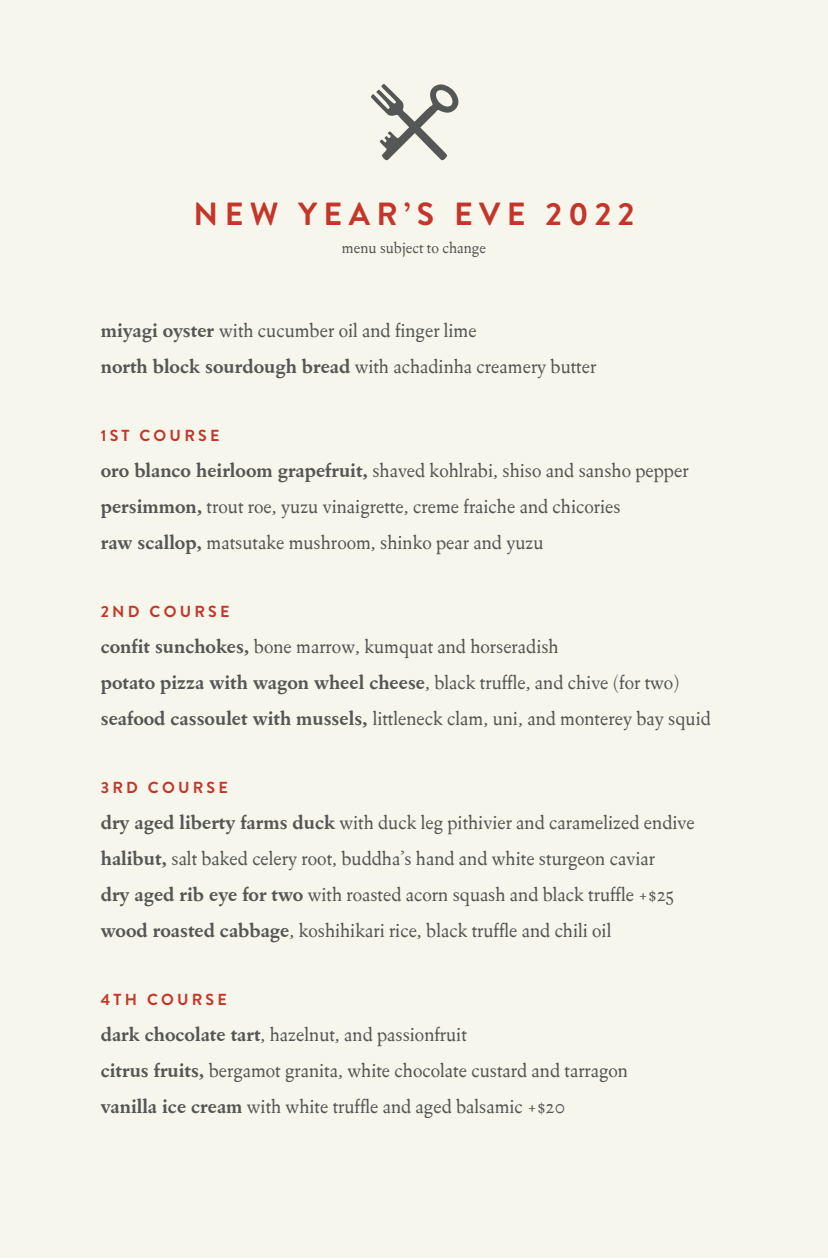
<style>
.page{position:relative;width:828px;height:1260px;background:#fff}
.page>*{position:absolute;margin:0;border:0;box-sizing:border-box;transform-origin:0 0}
.t1{font:700 32px "Brandon Grotesque";letter-spacing:.2em;color:#c43629}
.t2{font:20px "Eldorado Text";color:#555756}
.t3{font:700 20px "Eldorado";color:#555756}
.t4{font:700 16px "Brandon Grotesque";letter-spacing:.2em;color:#c43629}
.t5{font:16px "Eldorado Text";color:#555756}
.s1{font-family:"Eldorado";font-weight:700}
.s2{font-family:"Eldorado Text";font-weight:400}
</style>
<div class="page">
<div style="left:0;top:0;width:828px;height:1258px;background:#f7f6ec"></div>
<svg style="left:371px;top:84px;width:88px;height:77px"></svg>
<p class="t1" style="left:194px;top:191px;width:442px">NEW YEAR’S EVE 2022</p>
<p class="t5" style="left:342px;top:238px;width:146px">menu subject to change</p>
<p class="t2" style="left:101px;top:318px;width:377px"><span class="s1">miyagi oyster</span> with cucumber oil and finger lime</p>
<p class="t2" style="left:101px;top:354px;width:497px"><span class="s1">north block sourdough bread</span> with achadinha creamery butter</p>
<p class="t4" style="left:101px;top:424px;width:120px">1ST COURSE</p>
<p class="t2" style="left:101px;top:458px;width:589px"><span class="s1">oro blanco heirloom grapefruit,</span> shaved kohlrabi, shiso and sansho pepper</p>
<p class="t2" style="left:101px;top:494px;width:521px"><span class="s1">persimmon,</span> trout roe, yuzu vinaigrette, creme fraiche and chicories</p>
<p class="t2" style="left:101px;top:530px;width:444px"><span class="s1">raw scallop,</span> matsutake mushroom, shinko pear and yuzu</p>
<p class="t4" style="left:101px;top:600px;width:130px">2ND COURSE</p>
<p class="t2" style="left:101px;top:634px;width:459px"><span class="s1">confit sunchokes,</span> bone marrow, kumquat and horseradish</p>
<p class="t3" style="left:101px;top:670px;width:580px">potato pizza with wagon wheel cheese<span class="s2">, black truffle, and chive (for two)</span></p>
<p class="t2" style="left:101px;top:706px;width:612px"><span class="s1">seafood cassoulet with mussels,</span> littleneck clam, uni, and monterey bay squid</p>
<p class="t4" style="left:101px;top:776px;width:129px">3RD COURSE</p>
<p class="t2" style="left:101px;top:810px;width:595px"><span class="s1">dry aged liberty farms duck</span> with duck leg pithivier and caramelized endive</p>
<p class="t2" style="left:101px;top:846px;width:556px"><span class="s1">halibut,</span> salt baked celery root, buddha’s hand and white sturgeon caviar</p>
<p class="t2" style="left:101px;top:882px;width:575px"><span class="s1">dry aged rib eye for two</span> with roasted acorn squash and black truffle +$25</p>
<p class="t2" style="left:101px;top:918px;width:512px"><span class="s1">wood roasted cabbage</span>, koshihikari rice, black truffle and chili oil</p>
<p class="t4" style="left:101px;top:988px;width:128px">4TH COURSE</p>
<p class="t2" style="left:101px;top:1022px;width:368px"><span class="s1">dark chocolate tart</span>, hazelnut, and passionfruit</p>
<p class="t2" style="left:101px;top:1058px;width:529px"><span class="s1">citrus fruits,</span> bergamot granita, white chocolate custard and tarragon</p>
<p class="t2" style="left:101px;top:1094px;width:466px"><span class="s1">vanilla ice cream</span> with white truffle and aged balsamic +$20</p>
</div>
